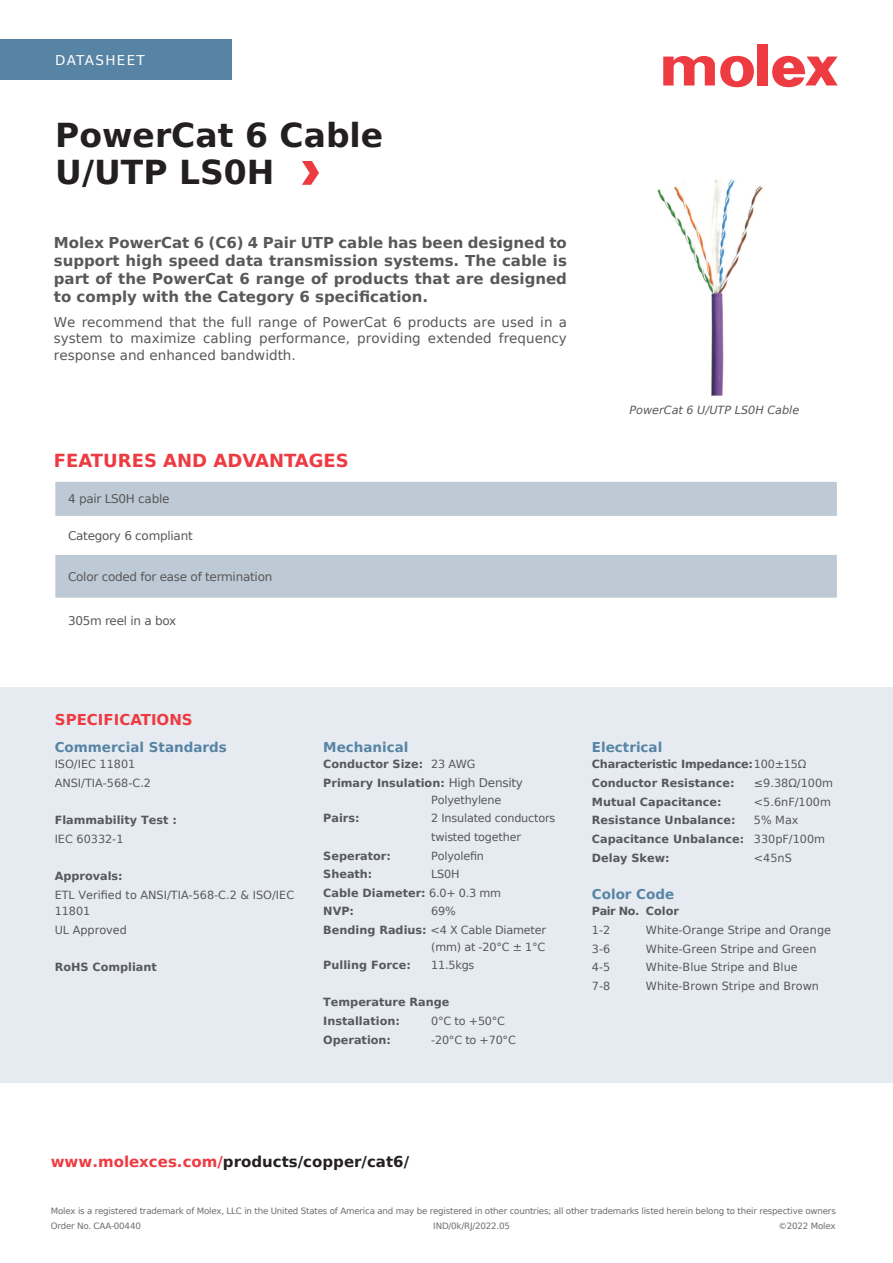
<style>
.page{position:relative;width:893px;height:1263px;background:#fff}
.page>*{position:absolute;margin:0;border:0;box-sizing:border-box;transform-origin:0 0}
.Datasheet_Header{font:700 33px "Bitstream Vera Sans";color:#231f20}
.Section_Header_Red{font:700 18px "Bitstream Vera Sans";color:#ee3a41}
.Emphasis_Paragraph_1{font:700 15px/18px "Bitstream Vera Sans";color:#57585a;text-align:justify}
.Weblink__red_black{font:700 15px "Bitstream Vera Sans";color:#231f20}
.Specifications_Heade{font:700 15px "Bitstream Vera Sans";color:#ee3a41}
.Body_Text_80_Black{font:13.5px/16.5px "Bitstream Vera Sans";color:#57585a;text-align:justify}
.Specifications_Subhe{font:700 13.5px "Bitstream Vera Sans";color:#5784a4}
.Literature_Tab{font:13.5px "Bitstream Vera Sans";letter-spacing:.1em;color:#fff}
.Table_Body_Black{font:12px "Bitstream Vera Sans";letter-spacing:-.02em;color:#57585a}
.Specifications_Categ{font:700 11.25px/16.5px "Bitstream Vera Sans";color:#57585a}
.Specifications_Categ-2{font:11.25px/16.5px "Bitstream Vera Sans";color:#57585a}
.Specifications_Categ-3{font:11.25px/16.5px "Bitstream Vera Sans";letter-spacing:-.02em;color:#57585a;text-align:right}
.Specifications_Categ-4{font:700 11.25px "Bitstream Vera Sans";letter-spacing:-.02em;color:#57585a}
.body_text{font:italic 11.25px "Bitstream Vera Sans";color:#57585a}
.A4_Footer{font:8.7px "Bitstream Vera Sans";letter-spacing:-.02em;color:#6c6d70}
.s1{font-weight:400}
.s2{font-weight:400;font-size:12px}
.s3{font-weight:700}
.s4{color:#ee3a41}
</style>
<div class="page">
<div style="left:0;top:39px;width:231px;height:41px;background:#5784a4"></div>
<div style="left:757px;top:44px;width:11px;height:41px;background:#ee3a41"></div>
<svg style="left:663px;top:55px;width:91px;height:32px"></svg>
<svg style="left:772px;top:56px;width:66px;height:31px"></svg>
<svg style="left:55px;top:482px;width:782px;height:116px;fill:#bdc9d4"></svg>
<div style="left:0;top:687px;width:893px;height:396px;background:#e6ebf1"></div>
<img style="left:657px;top:179px;width:106px;height:217px">
<svg style="left:302px;top:161px;width:17px;height:24px"></svg>
<p class="Literature_Tab" style="left:55px;top:53px;width:91px">DATASHEET</p>
<p class="Datasheet_Header" style="left:55px;top:116px;width:330px">PowerCat 6 Cable</p>
<p class="Datasheet_Header" style="left:55px;top:154px;width:221px">U/UTP LS0H</p>
<p class="Emphasis_Paragraph_1" style="left:54px;top:234px;width:515px">Molex PowerCat 6 (C6) 4 Pair UTP cable has been designed to support high speed data transmission systems. The cable is part of the PowerCat 6 range of products that are designed to comply with the Category 6 specification.</p>
<p class="Body_Text_80_Black" style="left:54px;top:314px;width:515px">We recommend that the full range of PowerCat 6 products are used in a system to maximize cabling performance, providing extended frequency response and enhanced bandwidth.</p>
<p class="Section_Header_Red" style="left:54px;top:450px;width:297px">FEATURES AND ADVANTAGES</p>
<p class="Table_Body_Black" style="left:68px;top:492px;width:103px">4 pair LS0H cable</p>
<p class="Table_Body_Black" style="left:68px;top:529px;width:126px">Category 6 compliant</p>
<p class="Table_Body_Black" style="left:68px;top:570px;width:206px">Color coded for ease of termination</p>
<p class="Table_Body_Black" style="left:68px;top:613px;width:110px">305m reel in a box</p>
<p class="body_text" style="left:629px;top:403px;width:171px">PowerCat 6 U/UTP LS0H Cable</p>
<p class="Specifications_Heade" style="left:55px;top:711px;width:139px">SPECIFICATIONS</p>
<p class="Specifications_Subhe" style="left:55px;top:739px;width:174px">Commercial Standards</p>
<p class="Specifications_Categ-2" style="left:55px;top:756px;width:82px">ISO/IEC 11801</p>
<p class="Specifications_Categ-2" style="left:55px;top:775px;width:98px">ANSI/TIA-568-C.2</p>
<p class="Specifications_Categ" style="left:55px;top:812px;width:124px">Flammability Test :</p>
<p class="Specifications_Categ-2" style="left:55px;top:831px;width:70px">IEC 60332-1</p>
<p class="Specifications_Categ" style="left:55px;top:868px;width:70px">Approvals:</p>
<p class="Specifications_Categ-2" style="left:55px;top:887px;width:241px">ETL Verified to ANSI/TIA-568-C.2 &amp; ISO/IEC<br>11801</p>
<p class="Specifications_Categ-2" style="left:55px;top:922px;width:74px">UL Approved</p>
<p class="Specifications_Categ" style="left:55px;top:959px;width:104px">RoHS Compliant</p>
<p class="Specifications_Subhe" style="left:323px;top:739px;width:87px">Mechanical</p>
<p class="Specifications_Categ" style="left:323px;top:756px;width:154px">Conductor Size: <span class="s1">23 AWG</span></p>
<p class="Specifications_Categ" style="left:431px;top:775px;width:93px;text-indent:-108px">Primary Insulation: <span class="s2">High Density<br></span><span class="s1">Polyethylene</span></p>
<p class="Specifications_Categ" style="left:323px;top:810px;width:38px">Pairs:</p>
<p class="Specifications_Categ-3" style="left:431px;top:810px;width:125px">2 Insulated conductors</p>
<p class="Specifications_Categ-3" style="left:431px;top:829px;width:91px">twisted together</p>
<p class="Specifications_Categ" style="left:323px;top:847px;width:69px">Seperator:</p>
<p class="Specifications_Categ-3" style="left:431px;top:847px;width:54px">Polyolefin</p>
<p class="Specifications_Categ" style="left:323px;top:866px;width:51px">Sheath:</p>
<p class="Specifications_Categ-2" style="left:431px;top:866px;width:30px">LS0H</p>
<p class="Specifications_Categ" style="left:323px;top:884px;width:179px">Cable Diameter: <span class="s1">6.0+ 0.3 mm</span></p>
<p class="Specifications_Categ" style="left:323px;top:903px;width:32px">NVP:</p>
<p class="Specifications_Categ-2" style="left:431px;top:903px;width:26px">69%</p>
<p class="Specifications_Categ-3" style="left:323px;top:922px;width:224px"><span class="s3">Bending Radius:</span> &lt;4 X Cable Diameter (mm) at -20°C ± 1°C</p>
<p class="Specifications_Categ" style="left:323px;top:957px;width:89px">Pulling Force:</p>
<p class="Specifications_Categ-2" style="left:431px;top:957px;width:45px">11.5kgs</p>
<p class="Specifications_Categ" style="left:323px;top:994px;width:128px">Temperature Range</p>
<p class="Specifications_Categ" style="left:323px;top:1013px;width:78px">Installation:</p>
<p class="Specifications_Categ-2" style="left:431px;top:1013px;width:75px">0°C to +50°C</p>
<p class="Specifications_Categ" style="left:323px;top:1031px;width:69px">Operation:</p>
<p class="Specifications_Categ-2" style="left:431px;top:1031px;width:86px">-20°C to +70°C</p>
<p class="Specifications_Subhe" style="left:592px;top:739px;width:72px">Electrical</p>
<p class="Specifications_Categ-4" style="left:592px;top:758px;width:216px">Characteristic Impedance:<span class="s1">100±15Ω</span></p>
<p class="Specifications_Categ" style="left:592px;top:775px;width:144px">Conductor Resistance:</p>
<p class="Specifications_Categ-2" style="left:754px;top:775px;width:81px">≤9.38Ω/100m</p>
<p class="Specifications_Categ" style="left:592px;top:793px;width:131px">Mutual Capacitance:</p>
<p class="Specifications_Categ-2" style="left:754px;top:793px;width:79px">&lt;5.6nF/100m</p>
<p class="Specifications_Categ" style="left:592px;top:812px;width:145px">Resistance Unbalance:</p>
<p class="Specifications_Categ-2" style="left:754px;top:812px;width:46px">5% Max</p>
<p class="Specifications_Categ" style="left:592px;top:831px;width:235px">Capacitance Unbalance: <span class="s1">330pF/100m</span></p>
<p class="Specifications_Categ" style="left:592px;top:849px;width:79px">Delay Skew:</p>
<p class="Specifications_Categ-2" style="left:754px;top:849px;width:40px">&lt;45nS</p>
<p class="Specifications_Subhe" style="left:592px;top:886px;width:84px">Color Code</p>
<p class="Specifications_Categ-4" style="left:592px;top:905px;width:89px">Pair No. Color</p>
<p class="Specifications_Categ-2" style="left:592px;top:922px;width:20px">1-2</p>
<p class="Specifications_Categ-2" style="left:646px;top:922px;width:187px">White-Orange Stripe and Orange</p>
<p class="Specifications_Categ-2" style="left:592px;top:940px;width:20px">3-6</p>
<p class="Specifications_Categ-2" style="left:646px;top:940px;width:172px">White-Green Stripe and Green</p>
<p class="Specifications_Categ-2" style="left:592px;top:959px;width:20px">4-5</p>
<p class="Specifications_Categ-2" style="left:646px;top:959px;width:153px">White-Blue Stripe and Blue</p>
<p class="Specifications_Categ-2" style="left:592px;top:978px;width:20px">7-8</p>
<p class="Specifications_Categ-2" style="left:646px;top:978px;width:175px">White-Brown Stripe and Brown</p>
<p class="Weblink__red_black" style="left:51px;top:1153px;width:360px"><span class="s4">www.molexces.com/</span>products/copper/cat6/</p>
<p class="A4_Footer" style="left:51px;top:1206px;width:787px">Molex is a registered trademark of Molex, LLC in the United States of America and may be registered in other countries; all other trademarks listed herein belong to their respective owners</p>
<p class="A4_Footer" style="left:51px;top:1221px;width:92px">Order No. CAA-00440</p>
<p class="A4_Footer" style="left:433px;top:1221px;width:78px">IND/0k/RJ/2022.05</p>
<p class="A4_Footer" style="left:778px;top:1221px;width:59px">©2022 Molex</p>
</div>
